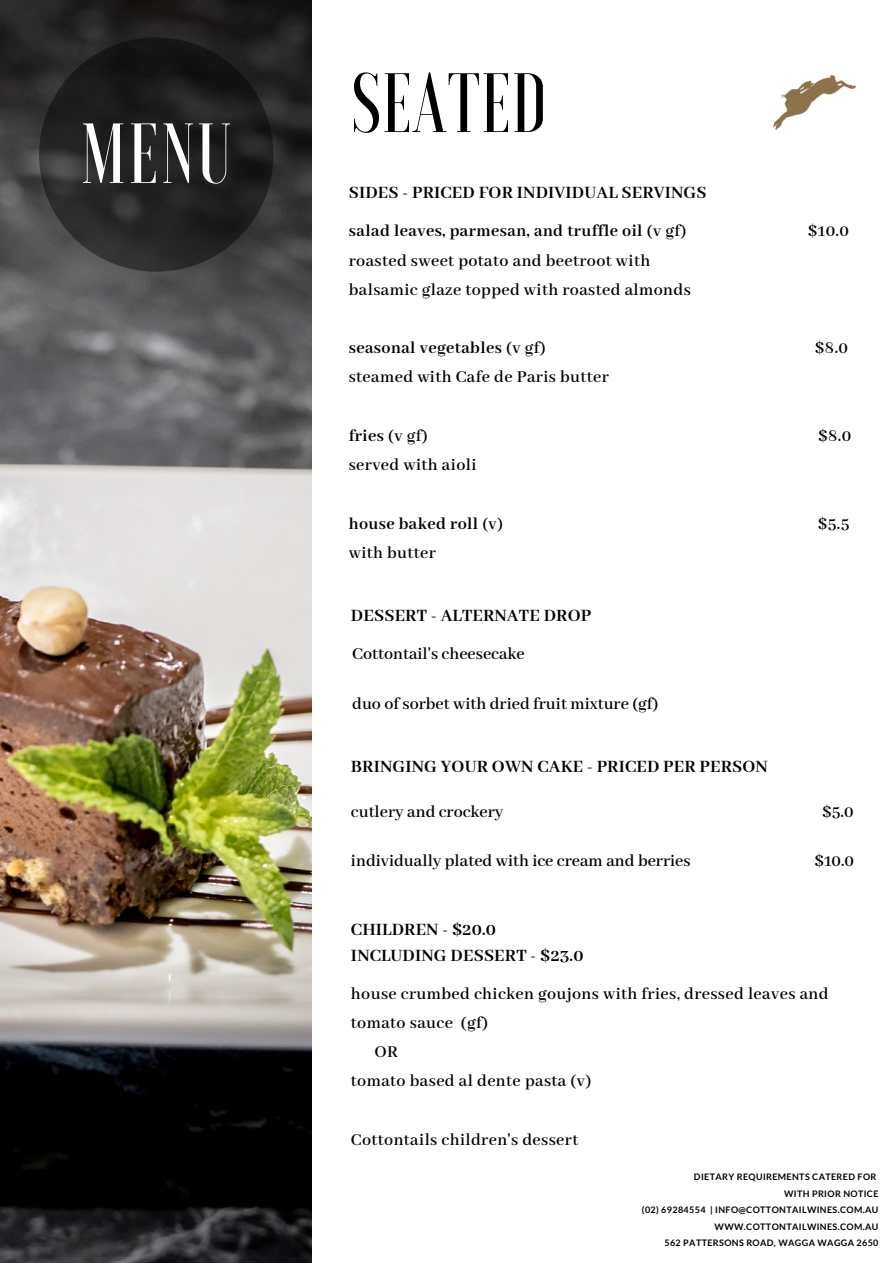
<style>
.page{position:relative;width:893px;height:1264px;background:#fff}
.page>*{position:absolute;margin:0;border:0;box-sizing:border-box;transform-origin:0 0}
.t1{font:500 84.9px "Voga";color:#fff}
.t2{font:500 83.85px "Voga";letter-spacing:.01em;color:#000}
.t3{font:700 18.75px/25.8px "Abhaya Libre";letter-spacing:.01em;color:#000}
.t4{font:600 18px/29.2px "Abhaya Libre";letter-spacing:.02em;color:#000}
.t5{font:600 18px "Abhaya Libre";color:#000}
.t6{font:700 18px "Abhaya Libre";letter-spacing:.02em;color:#000}
.t7{font:700 9px/16.5px "Lato";letter-spacing:.04em;color:#000;text-align:right}
.s1{font-weight:600}
</style>
<div class="page">
<img style="left:0;top:0;width:311px;height:1262px">
<svg style="left:39px;top:37px;width:234px;height:235px;background:#272627"></svg>
<img style="left:773px;top:75px;width:82px;height:54px">
<h1 class="t1" style="left:81px;top:111px;width:152px">MENU</h1>
<h2 class="t2" style="left:351px;top:61px;width:197px">SEATED</h2>
<p class="t3" style="left:349px;top:181px;width:359px">SIDES - PRICED FOR INDIVIDUAL SERVINGS</p>
<p class="t6" style="left:349px;top:221px;width:339px">salad leaves, parmesan, and truffle oil <span class="s1">(v gf)</span></p>
<p class="t4" style="left:807px;top:217px;width:43px">$10.0</p>
<p class="t4" style="left:349px;top:246px;width:343px">roasted sweet potato and beetroot with balsamic glaze topped with roasted almonds</p>
<p class="t6" style="left:349px;top:338px;width:198px">seasonal vegetables <span class="s1">(v gf)</span></p>
<p class="t4" style="left:814px;top:334px;width:35px">$8.0</p>
<p class="t4" style="left:349px;top:363px;width:262px">steamed with Cafe de Paris butter</p>
<p class="t6" style="left:349px;top:426px;width:80px">fries <span class="s1">(v gf)</span></p>
<p class="t4" style="left:818px;top:422px;width:35px">$8.0</p>
<p class="t4" style="left:349px;top:451px;width:129px">served with aioli</p>
<p class="t6" style="left:349px;top:513px;width:156px">house baked roll <span class="s1">(v)</span></p>
<p class="t4" style="left:817px;top:509px;width:33px">$5.5</p>
<p class="t4" style="left:349px;top:539px;width:89px">with butter</p>
<p class="t3" style="left:351px;top:603px;width:241px">DESSERT - ALTERNATE DROP</p>
<p class="t5" style="left:352px;top:644px;width:174px">Cottontail's cheesecake</p>
<p class="t5" style="left:352px;top:693px;width:307px">duo of sorbet with dried fruit mixture (gf)</p>
<p class="t3" style="left:351px;top:754px;width:418px">BRINGING YOUR OWN CAKE - PRICED PER PERSON</p>
<p class="t5" style="left:351px;top:801px;width:154px">cutlery and crockery</p>
<p class="t4" style="left:822px;top:797px;width:33px">$5.0</p>
<p class="t5" style="left:351px;top:851px;width:341px">individually plated with ice cream and berries</p>
<p class="t4" style="left:814px;top:847px;width:41px">$10.0</p>
<p class="t3" style="left:351px;top:917px;width:234px">CHILDREN - $20.0<br>INCLUDING DESSERT - $23.0</p>
<p class="t4" style="left:351px;top:979px;width:479px">house crumbed chicken goujons with fries, dressed leaves and</p>
<p class="t4" style="left:351px;top:1008px;width:139px">tomato sauce (gf)</p>
<p class="t4" style="left:374px;top:1038px;width:25px">OR</p>
<p class="t4" style="left:351px;top:1067px;width:242px">tomato based al dente pasta (v)</p>
<p class="t4" style="left:351px;top:1125px;width:229px">Cottontails children's dessert</p>
<p class="t7" style="left:642px;top:1168px;width:238px">DIETARY REQUIREMENTS CATERED FOR<br>WITH PRIOR NOTICE<br>(02) 69284554 | INFO@COTTONTAILWINES.COM.AU WWW.COTTONTAILWINES.COM.AU<br>562 PATTERSONS ROAD, WAGGA WAGGA 2650</p>
</div>
